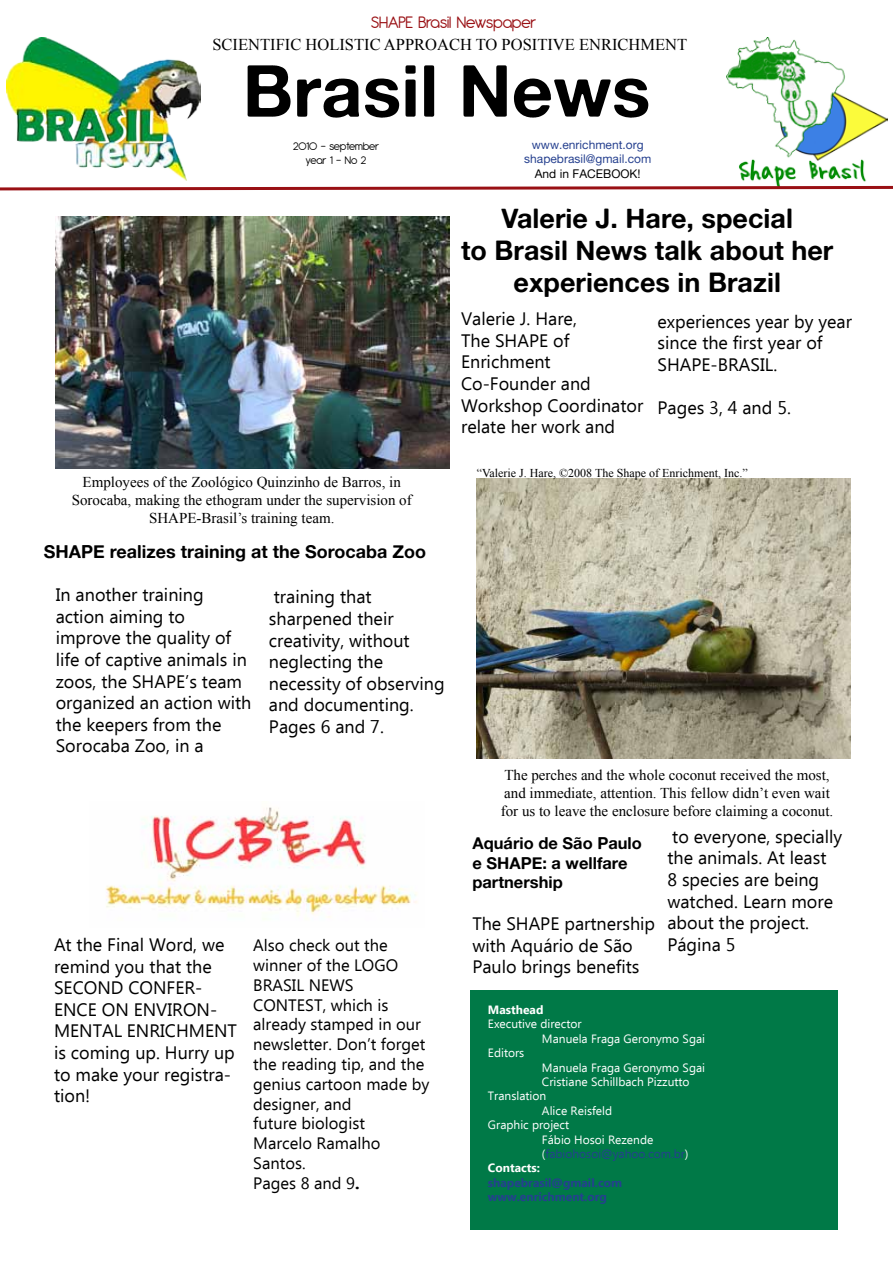
<style>
.page{position:relative;width:893px;height:1263px;background:#fff}
.page>*{position:absolute;margin:0;border:0;box-sizing:border-box;transform-origin:0 0}
.t1{font:72px "Alte Haas Grotesk Bold";color:#000}
.t2{font:27px/32.4px "Alte Haas Grotesk Bold";color:#000;text-align:center}
.t3{font:18px/21.6px "Ebrima";color:#000}
.t4{font:18px "Alte Haas Grotesk Bold";color:#000}
.t5{font:18px "Antipasto";color:#991014}
.t6{font:16.5px/19.8px "Ebrima";color:#000}
.t7{font:16.5px "Times New Roman";color:#000}
.t8{font:16.5px/19.8px "Alte Haas Grotesk Bold";color:#000}
.t9{font:15px/18px "Times New Roman";color:#000}
.t10{font:12px "Ebrima";color:#fff}
.t11{font:12px "Times New Roman";color:#000}
.t12{font:12px/14.4px "Alte Haas Grotesk";color:#25408f;text-align:center}
.t13{font:700 12px/14.4px "Ebrima";color:#25408f}
.t14{font:12px "Ebrima";color:#25408f}
.t15{font:12px/14.4px "Antipasto";color:#000;text-align:center}
.t16{font:700 12px "Ebrima";color:#fff}
.t17{font:12px "Alte Haas Grotesk";color:#000}
.s1{font-weight:700}
.s2{color:#fff}
</style>
<div class="page">
<div style="left:470px;top:990px;width:368px;height:240px;background:#007947"></div>
<img style="left:477px;top:479px;width:373px;height:280px">
<img style="left:726px;top:38px;width:161px;height:146px">
<svg style="left:0;top:184px;width:893px;height:7px"></svg>
<img style="left:106px;top:807px;width:311px;height:111px">
<img style="left:6px;top:38px;width:194px;height:142px">
<img style="left:56px;top:216px;width:393px;height:252px">
<p class="t5" style="left:371px;top:12px;width:167px">SHAPE Brasil Newspaper</p>
<p class="t7" style="left:212px;top:33px;width:476px">SCIENTIFIC HOLISTIC APPROACH TO POSITIVE ENRICHMENT</p>
<h1 class="t1" style="left:243px;top:46px;width:409px">Brasil News</h1>
<p class="t15" style="left:293px;top:138px;width:88px">2010 - september year 1 - No 2</p>
<p class="t12" style="left:524px;top:137px;width:128px">www.enrichment.org shapebrasil@gmail.com</p>
<p class="t17" style="left:535px;top:166px;width:107px">And in FACEBOOK!</p>
<p class="t9" style="left:72px;top:473px;width:341px;text-align:center">Employees of the Zoológico Quinzinho de Barros, in<br>Sorocaba, making the ethogram under the supervision of<br>SHAPE-Brasil’s training team.</p>
<p class="t4" style="left:44px;top:540px;width:384px">SHAPE realizes training at the Sorocaba Zoo</p>
<p class="t3" style="left:56px;top:585px;width:197px">In another training action aiming to improve the quality of life of captive animals in zoos, the SHAPE’s team organized an action with the keepers from the<br>Sorocaba Zoo, in a</p>
<p class="t3" style="left:269px;top:587px;width:177px">training that sharpened their creativity, without neglecting the necessity of observing and documenting.<br>Pages 6 and 7.</p>
<p class="t3" style="left:54px;top:935px;width:185px">At the Final Word, we remind you that the<br>SECOND CONFER-<br>ENCE ON ENVIRON-<br>MENTAL ENRICHMENT is coming up. Hurry up to make your registra&shy;tion!</p>
<p class="t6" style="left:253px;top:936px;width:178px">Also check out the winner of the LOGO<br>BRASIL NEWS<br>CONTEST, which is already stamped in our newsletter. Don’t forget the reading tip, and the genius cartoon made by designer, and<br>future biologist<br>Marcelo Ramalho<br>Santos.<br>Pages 8 and 9<span class="s1">.</span></p>
<h2 class="t2" style="left:461px;top:201px;width:374px">Valerie J. Hare, special<br>to Brasil News talk about her experiences in Brazil</h2>
<p class="t3" style="left:461px;top:309px;width:184px">Valerie J. Hare,<br>The SHAPE of<br>Enrichment<br>Co-Founder and<br>Workshop Coordinator relate her work and</p>
<p class="t3" style="left:657px;top:312px;width:196px">experiences year by year since the first year of<br>SHAPE-BRASIL.</p>
<p class="t3" style="left:657px;top:398px;width:135px">Pages 3, 4 and 5.</p>
<p class="t11" style="left:477px;top:464px;width:272px">“Valerie J. Hare, ©2008 The Shape of Enrichment, Inc.”</p>
<p class="t9" style="left:501px;top:766px;width:334px">The perches and the whole coconut received the most, and immediate, attention. This fellow didn’t even wait for us to leave the enclosure before claiming a coconut.</p>
<p class="t8" style="left:472px;top:833px;width:171px">Aquário de São Paulo e SHAPE: a wellfare partnership</p>
<p class="t3" style="left:472px;top:914px;width:184px">The SHAPE partnership with Aquário de São<br>Paulo brings benefits</p>
<p class="t3" style="left:667px;top:827px;width:176px">to everyone, specially the animals. At least<br>8 species are being watched. Learn more about the project.<br>Página 5</p>
<p class="t16" style="left:488px;top:1001px;width:57px">Masthead</p>
<p class="t10" style="left:488px;top:1016px;width:95px">Executive director</p>
<p class="t10" style="left:542px;top:1030px;width:165px">Manuela Fraga Geronymo Sgai</p>
<p class="t10" style="left:488px;top:1044px;width:38px">Editors</p>
<p class="t10" style="left:542px;top:1059px;width:165px">Manuela Fraga Geronymo Sgai</p>
<p class="t10" style="left:542px;top:1073px;width:149px">Cristiane Schillbach Pizzutto</p>
<p class="t10" style="left:488px;top:1088px;width:60px">Translation</p>
<p class="t10" style="left:542px;top:1102px;width:72px">Alice Reisfeld</p>
<p class="t10" style="left:488px;top:1116px;width:83px">Graphic project</p>
<p class="t10" style="left:542px;top:1131px;width:113px">Fábio Hosoi Rezende</p>
<p class="t14" style="left:542px;top:1145px;width:148px"><span class="s2">(</span>fabiohosoi@yahoo.com.br<span class="s2">)</span></p>
<p class="t16" style="left:488px;top:1159px;width:54px">Contacts:</p>
<p class="t13" style="left:488px;top:1176px;width:136px">shapebrasil@gmail.com www.enrichment.org</p>
</div>
